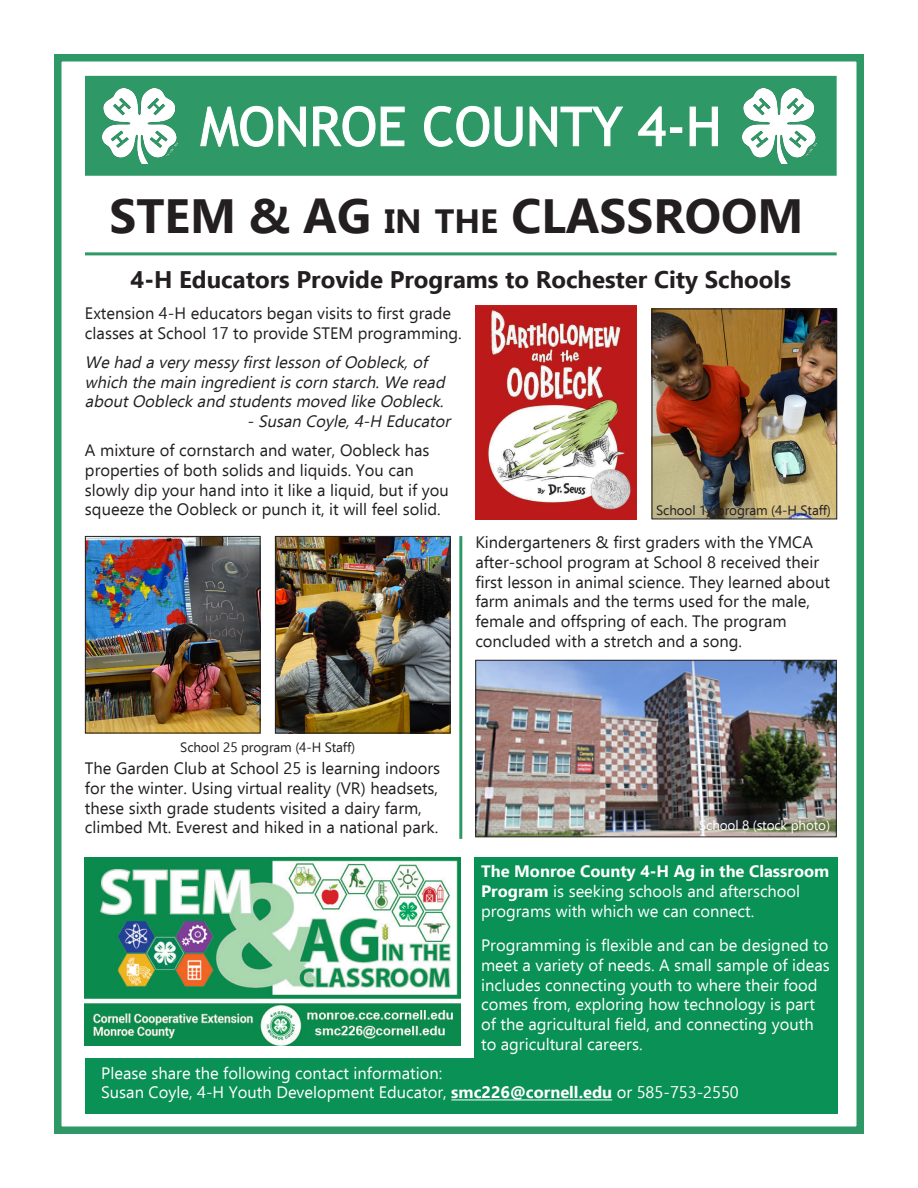
<style>
.page{position:relative;width:918px;height:1188px;background:#fff}
.page>*{position:absolute;margin:0;border:0;box-sizing:border-box;transform-origin:0 0}
.t1{font:54px "Trebuchet MS";color:#fff}
.t2{font:700 48px "Ebrima";color:#231f20}
.t3{font:700 24px "Ebrima";color:#231f20}
.t4{font:16.5px/19.8px "Ebrima";color:#231f20}
.t5{font:16.5px/19.8px "Ebrima";color:#fff}
.t6{font:italic 16.5px "Ebrima";color:#231f20}
.t7{font:13.5px "Ebrima";letter-spacing:-.01em;color:#231f20}
.t8{font:13.5px "Ebrima";letter-spacing:-.01em;color:#fff}
.s1{font-size:33.6px}
.s2{font-weight:700}
</style>
<div class="page">
<div style="left:54px;top:54px;width:810px;height:1080px;border:8px solid #2e9967"></div>
<div style="left:85px;top:858px;width:752px;height:256px;background:#099156"></div>
<div style="left:69px;top:839px;width:405px;height:218px;background:#fff"></div>
<img style="left:477px;top:662px;width:358px;height:173px">
<div style="left:475px;top:660px;width:362px;height:177px;border:1px solid #231f20"></div>
<div style="left:85px;top:76px;width:752px;height:100px;background:#2e9967"></div>
<svg style="left:200px;top:106px;width:106px;height:41px"></svg>
<svg style="left:313px;top:106px;width:92px;height:41px"></svg>
<svg style="left:424px;top:106px;width:99px;height:41px"></svg>
<svg style="left:529px;top:106px;width:94px;height:41px"></svg>
<svg style="left:638px;top:106px;width:28px;height:40px"></svg>
<div style="left:670px;top:127px;width:12px;height:6px;border:1px solid #fff"></div>
<svg style="left:689px;top:106px;width:29px;height:40px"></svg>
<hr style="left:85px;top:252px;width:752px;height:3px;background:#2e9967">
<img style="left:103px;top:88px;width:74px;height:76px">
<img style="left:742px;top:88px;width:74px;height:76px">
<img style="left:475px;top:306px;width:161px;height:213px">
<hr style="left:459px;top:536px;width:3px;height:303px;background:#2e9967">
<img style="left:654px;top:311px;width:181px;height:206px">
<div style="left:652px;top:309px;width:185px;height:210px;border:1px solid #231f20"></div>
<img style="left:87px;top:538px;width:171px;height:193px">
<div style="left:85px;top:536px;width:175px;height:197px;border:1px solid #231f20"></div>
<img style="left:277px;top:538px;width:172px;height:193px">
<div style="left:275px;top:536px;width:176px;height:197px;border:1px solid #231f20"></div>
<hr style="left:451px;top:1099px;width:161px;height:1px;background:#fff">
<img style="left:85px;top:858px;width:376px;height:187px">
<h1 class="t1" style="left:200px;top:93px;width:523px">MONROE COUNTY 4-H</h1>
<h2 class="t2" style="left:110px;top:181px;width:696px">STEM &amp; AG <span class="s1">in the</span> CLASSROOM</h2>
<h3 class="t3" style="left:131px;top:261px;width:662px">4-H Educators Provide Programs to Rochester City Schools</h3>
<p class="t4" style="left:85px;top:303px;width:378px">Extension 4-H educators began visits to first grade classes at School 17 to provide STEM programming.</p>
<p class="t6" style="left:85px;top:350px;width:348px">We had a verymessyfirstlesson ofOobleck,of</p>
<p class="t6" style="left:85px;top:370px;width:366px">which the main ingredientiscorn starch.We read</p>
<p class="t6" style="left:85px;top:390px;width:364px">aboutOobleckand studentsmoved like Oobleck.</p>
<p class="t6" style="left:247px;top:410px;width:209px">-Susan Coyle,4-H Educator</p>
<p class="t4" style="left:85px;top:440px;width:365px">A mixture of cornstarch and water, Oobleck has properties of both solids and liquids. You can slowly dip your hand into it like a liquid, but if you squeeze the Oobleck or punch it, it will feel solid.</p>
<p class="t7" style="left:656px;top:500px;width:176px">School 17 program (4-H Staff)</p>
<p class="t4" style="left:475px;top:532px;width:356px">Kindergarteners &amp; first graders with the YMCA after-school program at School 8 received their first lesson in animal science. They learned about farm animals and the terms used for the male, female and offspring of each. The program concluded with a stretch and a song.</p>
<p class="t7" style="left:180px;top:737px;width:176px">School 25 program (4-H Staff)</p>
<p class="t4" style="left:85px;top:758px;width:357px">The Garden Club at School 25 is learning indoors for the winter. Using virtual reality (VR) headsets, these sixth grade students visited a dairy farm, climbed Mt. Everest and hiked in a national park.</p>
<p class="t8" style="left:699px;top:816px;width:132px">School 8 (stock photo)</p>
<p class="t5" style="left:481px;top:861px;width:350px"><span class="s2">The Monroe County 4-H Ag in the Classroom<br>Program</span> is seeking schools and afterschool programs with which we can connect.</p>
<p class="t5" style="left:481px;top:935px;width:350px">Programming is flexible and can be designed to meet a variety of needs. A small sample of ideas includes connecting youth to where their food comes from, exploring how technology is part of the agricultural field, and connecting youth to agricultural careers.</p>
<p class="t5" style="left:101px;top:1063px;width:639px">Please share the following contact information:<br>Susan Coyle, 4-H Youth Development Educator, <span class="s2">smc226@cornell.edu</span> or 585-753-2550</p>
</div>
